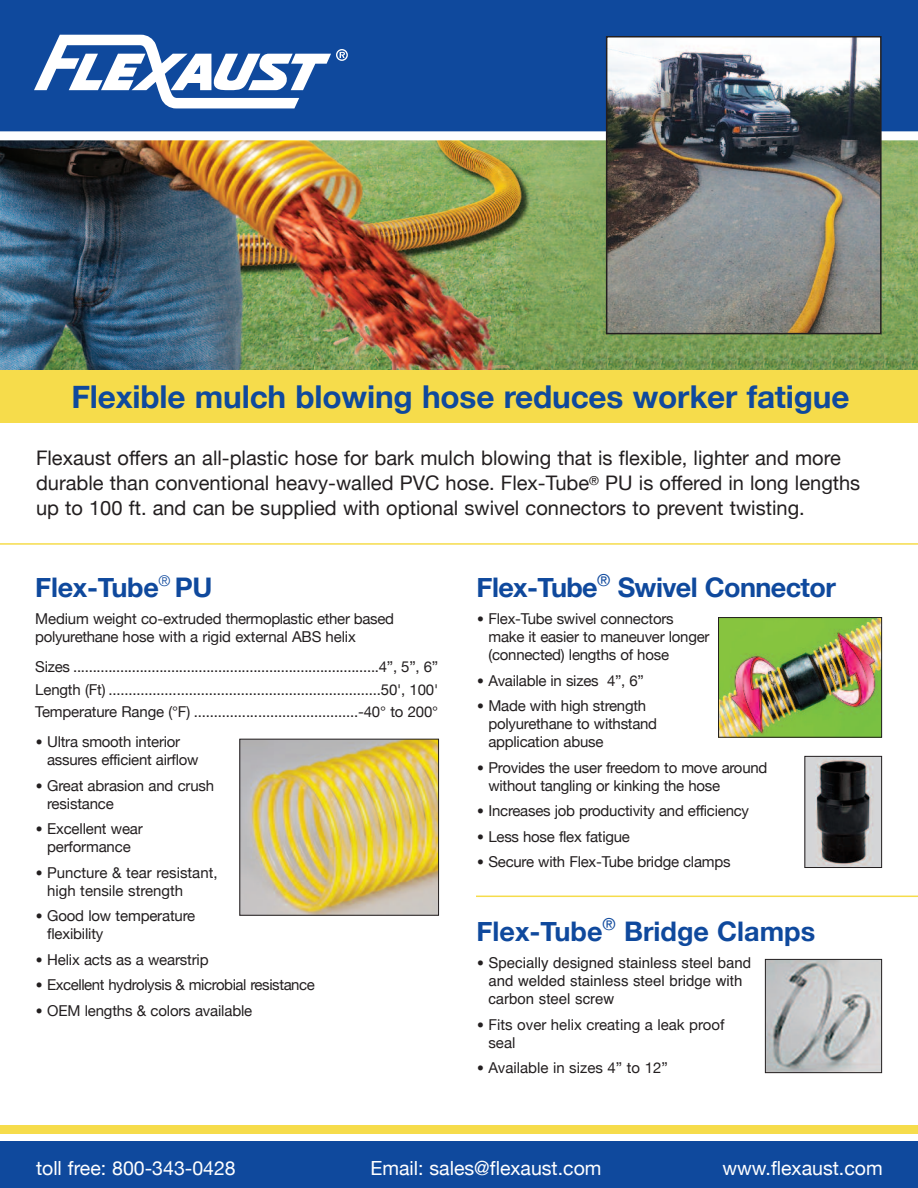
<style>
.page{position:relative;width:918px;height:1188px;background:#fff}
.page>*{position:absolute;margin:0;border:0;box-sizing:border-box;transform-origin:0 0}
.t1{font:700 31.5px "Helvetica Neue";letter-spacing:-.005em;color:#0f499d}
.t2{font:700 27px "Helvetica Neue";letter-spacing:-.015em;color:#0f499d}
.t3{font:20.1px/24.8px "Helvetica Neue";color:#231f20}
.t4{font:19.5px "Helvetica Neue";color:#fff}
.t5{font:15px/18px "Helvetica Neue";letter-spacing:-.015em;color:#231f20}
.t6{font:15px/18px "Helvetica";color:#231f20}
.s1{font-size:22.5px}
.s2{font-family:"Helvetica Neue";font-size:22.5px}
</style>
<div class="page">
<div style="left:0;top:0;width:918px;height:137px;background:#0f499d"></div>
<img style="left:0;top:140px;width:918px;height:230px">
<div style="left:0;top:1142px;width:918px;height:46px;background:#0f499d"></div>
<div style="left:0;top:131px;width:918px;height:9px;background:#fff"></div>
<div style="left:0;top:1125px;width:918px;height:9px;background:#f6dc4b"></div>
<svg style="left:34px;top:35px;width:314px;height:73px"></svg>
<div style="left:0;top:370px;width:918px;height:52px;background:#f6dc4b"></div>
<img style="left:609px;top:39px;width:270px;height:292px">
<div style="left:606px;top:36px;width:276px;height:298px;border:2px solid #231f20"></div>
<img style="left:241px;top:741px;width:196px;height:173px">
<div style="left:239px;top:739px;width:200px;height:177px;border:1px solid #231f20"></div>
<hr style="left:0;top:543px;width:918px;height:2px;background:#f6dc4b">
<hr style="left:476px;top:896px;width:442px;height:1px;background:#f6dc4b">
<img style="left:806px;top:758px;width:74px;height:108px">
<div style="left:804px;top:756px;width:78px;height:112px;border:1px solid #231f20"></div>
<img style="left:720px;top:619px;width:160px;height:117px">
<div style="left:718px;top:617px;width:164px;height:121px;border:1px solid #231f20"></div>
<img style="left:767px;top:961px;width:113px;height:110px">
<div style="left:765px;top:959px;width:117px;height:114px;border:1px solid #231f20"></div>
<h1 class="t1" style="left:71px;top:377px;width:780px">Flexible mulch blowing hose reduces worker fatigue</h1>
<p class="t3" style="left:36px;top:446px;width:826px">Flexaust offers an all-plastic hose for bark mulch blowing that is flexible, lighter and more durable than conventional heavy-walled PVC hose. Flex-Tube<sup>®</sup> PU is offered in long lengths up to 100 ft. and can be supplied with optional swivel connectors to prevent twisting.</p>
<h2 class="t2" style="left:35px;top:571px;width:179px">Flex-Tube<sup>®</sup> PU</h2>
<p class="t5" style="left:35px;top:610px;width:360px">Medium weight co-extruded thermoplastic ether based polyurethane hose with a rigid external ABS helix</p>
<p class="t5" style="left:35px;top:656px;width:405px;line-height:22.5px;text-align:justify">Sizes ..............................................................................4”, 5”, 6” Length (Ft) ....................................................................50', 100' Temperature Range (°F) .........................................-40° to 200°</p>
<p class="t5" style="left:47px;top:733px;width:153px;text-indent:-12px"><span class="s1">•</span> Ultra smooth interior assures efficient airflow</p>
<p class="t5" style="left:47px;top:776px;width:169px;text-indent:-12px"><span class="s1">•</span> Great abrasion and crush resistance</p>
<p class="t5" style="left:35px;top:820px;width:109px;text-align:center"><span class="s1">•</span> Excellent wear performance</p>
<p class="t5" style="left:47px;top:863px;width:172px;text-indent:-12px"><span class="s1">•</span> Puncture &amp; tear resistant, high tensile strength</p>
<p class="t5" style="left:47px;top:907px;width:150px;text-indent:-12px"><span class="s1">•</span> Good low temperature flexibility</p>
<p class="t5" style="left:35px;top:950px;width:175px"><span class="s1">•</span> Helix acts as a wearstrip</p>
<p class="t5" style="left:35px;top:976px;width:281px"><span class="s1">•</span> Excellent hydrolysis &amp; microbial resistance</p>
<p class="t5" style="left:35px;top:1001px;width:219px"><span class="s1">•</span> OEM lengths &amp; colors available</p>
<h2 class="t2" style="left:477px;top:571px;width:361px">Flex-Tube<sup>®</sup> Swivel Connector</h2>
<p class="t5" style="left:488px;top:610px;width:223px;text-indent:-12px"><span class="s1">•</span> Flex-Tube swivel connectors make it easier to maneuver longer (connected) lengths of hose</p>
<p class="t5" style="left:477px;top:671px;width:169px"><span class="s1">•</span> Available in sizes 4”, 6”</p>
<p class="t5" style="left:488px;top:697px;width:170px;text-indent:-12px"><span class="s1">•</span> Made with high strength polyurethane to withstand application abuse</p>
<p class="t5" style="left:488px;top:758px;width:280px;text-indent:-12px"><span class="s1">•</span> Provides the user freedom to move around without tangling or kinking the hose</p>
<p class="t5" style="left:477px;top:802px;width:274px"><span class="s1">•</span> Increases job productivity and efficiency</p>
<p class="t5" style="left:477px;top:827px;width:155px"><span class="s1">•</span> Less hose flex fatigue</p>
<p class="t5" style="left:477px;top:853px;width:255px"><span class="s1">•</span> Secure with Flex-Tube bridge clamps</p>
<h2 class="t2" style="left:477px;top:915px;width:340px">Flex-Tube<sup>®</sup> Bridge Clamps</h2>
<p class="t6" style="left:488px;top:954px;width:264px;text-indent:-12px"><span class="s2">•</span> Specially designed stainless steel band and welded stainless steel bridge with carbon steel screw</p>
<p class="t5" style="left:488px;top:1015px;width:238px;text-indent:-12px"><span class="s1">•</span> Fits over helix creating a leak proof seal</p>
<p class="t5" style="left:477px;top:1059px;width:193px"><span class="s1">•</span> Available in sizes 4” to 12”</p>
<h3 class="t4" style="left:36px;top:1157px;width:201px">toll free: 800-343-0428</h3>
<h3 class="t4" style="left:370px;top:1157px;width:233px">Email: sales@flexaust.com</h3>
<h3 class="t4" style="left:722px;top:1157px;width:162px">www.flexaust.com</h3>
</div>
